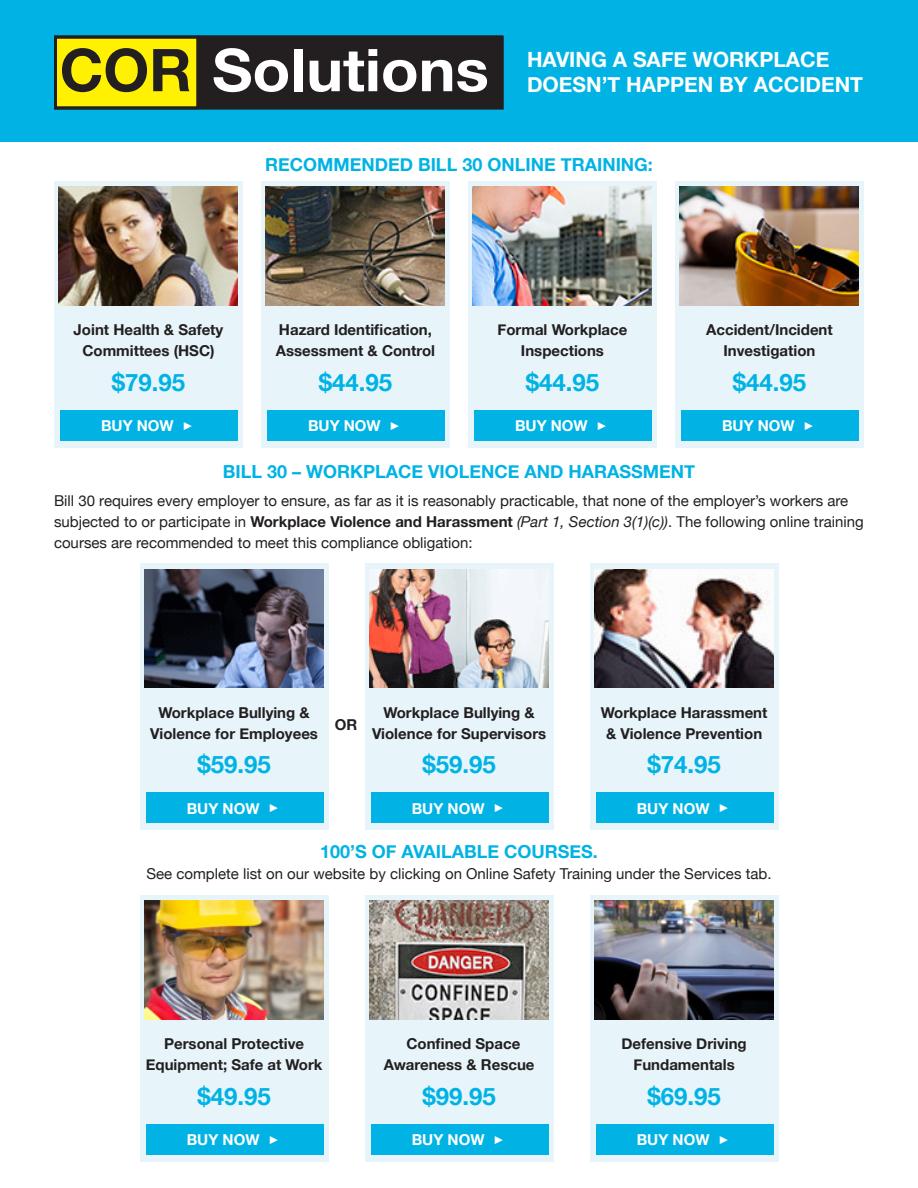
<style>
.page{position:relative;width:918px;height:1188px;background:#fff}
.page>*{position:absolute;margin:0;border:0;box-sizing:border-box;transform-origin:0 0}
.t1{font:700 59.1px "Helvetica Neue";color:#fff;scale:1.05 1}
.t2{font:700 24px "Helvetica Neue";color:#00b3e4}
.t3{font:700 21px/25.5px "Helvetica Neue";color:#fff}
.t4{font:700 18px "Helvetica Neue";color:#00b3e4}
.t5{font:700 15px/21px "Helvetica Neue";color:#231f20;text-align:center}
.t6{font:15px/21px "Helvetica Neue";color:#231f20}
.t7{font:700 15px "Helvetica Neue";color:#fff}
.s1{color:#231f20}
.s2{font-size:27px}
.s3{font-weight:700}
.s4{font-style:italic}
</style>
<div class="page">
<div style="left:0;top:0;width:918px;height:141px;background:#00b3e4"></div>
<div style="left:54px;top:181px;width:189px;height:267px;background:#e7f5fb"></div>
<div style="left:261px;top:181px;width:189px;height:267px;background:#e7f5fb"></div>
<div style="left:365px;top:564px;width:189px;height:266px;background:#e7f5fb"></div>
<div style="left:365px;top:895px;width:189px;height:267px;background:#e7f5fb"></div>
<div style="left:140px;top:564px;width:189px;height:266px;background:#e7f5fb"></div>
<div style="left:140px;top:895px;width:189px;height:267px;background:#e7f5fb"></div>
<div style="left:468px;top:181px;width:189px;height:267px;background:#e7f5fb"></div>
<div style="left:590px;top:564px;width:189px;height:266px;background:#e7f5fb"></div>
<div style="left:590px;top:895px;width:189px;height:267px;background:#e7f5fb"></div>
<div style="left:675px;top:181px;width:189px;height:267px;background:#e7f5fb"></div>
<div style="left:60px;top:410px;width:178px;height:31px;background:#00b3e4"></div>
<div style="left:267px;top:410px;width:178px;height:31px;background:#00b3e4"></div>
<div style="left:371px;top:793px;width:177px;height:30px;background:#00b3e4"></div>
<div style="left:371px;top:1124px;width:177px;height:31px;background:#00b3e4"></div>
<div style="left:146px;top:793px;width:177px;height:30px;background:#00b3e4"></div>
<div style="left:146px;top:1124px;width:177px;height:31px;background:#00b3e4"></div>
<div style="left:474px;top:410px;width:178px;height:31px;background:#00b3e4"></div>
<div style="left:596px;top:793px;width:177px;height:30px;background:#00b3e4"></div>
<div style="left:596px;top:1124px;width:177px;height:31px;background:#00b3e4"></div>
<div style="left:681px;top:410px;width:178px;height:31px;background:#00b3e4"></div>
<svg style="left:54px;top:36px;width:450px;height:74px;background:#d6cd09"></svg>
<div style="left:198px;top:36px;width:304px;height:72px;background:#231f20"></div>
<img style="left:58px;top:187px;width:180px;height:119px">
<img style="left:265px;top:187px;width:180px;height:119px">
<img style="left:369px;top:569px;width:179px;height:119px">
<img style="left:369px;top:901px;width:179px;height:119px">
<img style="left:144px;top:569px;width:179px;height:119px">
<img style="left:144px;top:901px;width:179px;height:119px">
<img style="left:472px;top:187px;width:180px;height:119px">
<img style="left:594px;top:569px;width:179px;height:119px">
<img style="left:595px;top:901px;width:178px;height:119px">
<img style="left:679px;top:187px;width:180px;height:119px">
<p class="t1" style="left:60px;top:17px;width:410px"><span class="s1">COR</span> Solutions</p>
<p class="t3" style="left:527px;top:47px;width:338px">HAVING A SAFE WORKPLACE<br>DOESN’T HAPPEN BY ACCIDENT</p>
<p class="t4" style="left:265px;top:150px;width:389px">RECOMMENDED BILL 30 ONLINE TRAINING:</p>
<p class="t5" style="left:74px;top:320px;width:151px">Joint Health &amp; Safety<br>Committees (HSC)</p>
<p class="t2" style="left:112px;top:364px;width:75px">$79.95</p>
<p class="t5" style="left:276px;top:320px;width:161px;text-align:left">Hazard Identification,<br>Assessment &amp; Control</p>
<p class="t2" style="left:319px;top:364px;width:75px">$44.95</p>
<p class="t7" style="left:101px;top:414px;width:96px">BUY NOW <span class="s2">‣</span></p>
<p class="t7" style="left:308px;top:414px;width:96px">BUY NOW <span class="s2">‣</span></p>
<p class="t5" style="left:498px;top:320px;width:131px">Formal Workplace<br>Inspections</p>
<p class="t2" style="left:526px;top:364px;width:75px">$44.95</p>
<p class="t7" style="left:515px;top:414px;width:96px">BUY NOW <span class="s2">‣</span></p>
<p class="t5" style="left:706px;top:320px;width:128px">Accident/Incident<br>Investigation</p>
<p class="t2" style="left:733px;top:364px;width:75px">$44.95</p>
<p class="t7" style="left:722px;top:414px;width:96px">BUY NOW <span class="s2">‣</span></p>
<p class="t4" style="left:223px;top:458px;width:474px">BILL 30 – WORKPLACE VIOLENCE AND HARASSMENT</p>
<p class="t6" style="left:54px;top:491px;width:811px">Bill 30 requires every employer to ensure, as far as it is reasonably practicable, that none of the employer’s workers are subjected to or participate in <span class="s3">Workplace Violence and Harassment</span> <span class="s4">(Part 1, Section 3(1)(c))</span>. The following online training courses are recommended to meet this compliance obligation:</p>
<p class="t5" style="left:150px;top:702px;width:169px">Workplace Bullying &amp;<br>Violence for Employees</p>
<p class="t2" style="left:197px;top:746px;width:75px">$59.95</p>
<p class="t7" style="left:187px;top:797px;width:96px">BUY NOW <span class="s2">‣</span></p>
<p class="t5" style="left:335px;top:715px;width:24px">OR</p>
<p class="t5" style="left:372px;top:702px;width:176px">Workplace Bullying &amp;<br>Violence for Supervisors</p>
<p class="t2" style="left:422px;top:746px;width:75px">$59.95</p>
<p class="t7" style="left:412px;top:797px;width:96px">BUY NOW <span class="s2">‣</span></p>
<p class="t5" style="left:601px;top:702px;width:168px">Workplace Harassment &amp; Violence Prevention</p>
<p class="t2" style="left:647px;top:746px;width:75px">$74.95</p>
<p class="t7" style="left:637px;top:797px;width:96px">BUY NOW <span class="s2">‣</span></p>
<p class="t4" style="left:320px;top:837px;width:279px">100’S OF AVAILABLE COURSES.</p>
<p class="t6" style="left:146px;top:864px;width:627px">See complete list on our website by clicking on Online Safety Training under the Services tab.</p>
<p class="t5" style="left:146px;top:1034px;width:178px">Personal Protective<br>Equipment; Safe at Work</p>
<p class="t2" style="left:197px;top:1077px;width:75px">$49.95</p>
<p class="t7" style="left:187px;top:1128px;width:96px">BUY NOW <span class="s2">‣</span></p>
<p class="t5" style="left:384px;top:1034px;width:152px">Confined Space<br>Awareness &amp; Rescue</p>
<p class="t2" style="left:422px;top:1077px;width:75px">$99.95</p>
<p class="t7" style="left:412px;top:1128px;width:96px">BUY NOW <span class="s2">‣</span></p>
<p class="t5" style="left:622px;top:1034px;width:127px">Defensive Driving<br>Fundamentals</p>
<p class="t2" style="left:647px;top:1077px;width:75px">$69.95</p>
<p class="t7" style="left:637px;top:1128px;width:96px">BUY NOW <span class="s2">‣</span></p>
</div>
